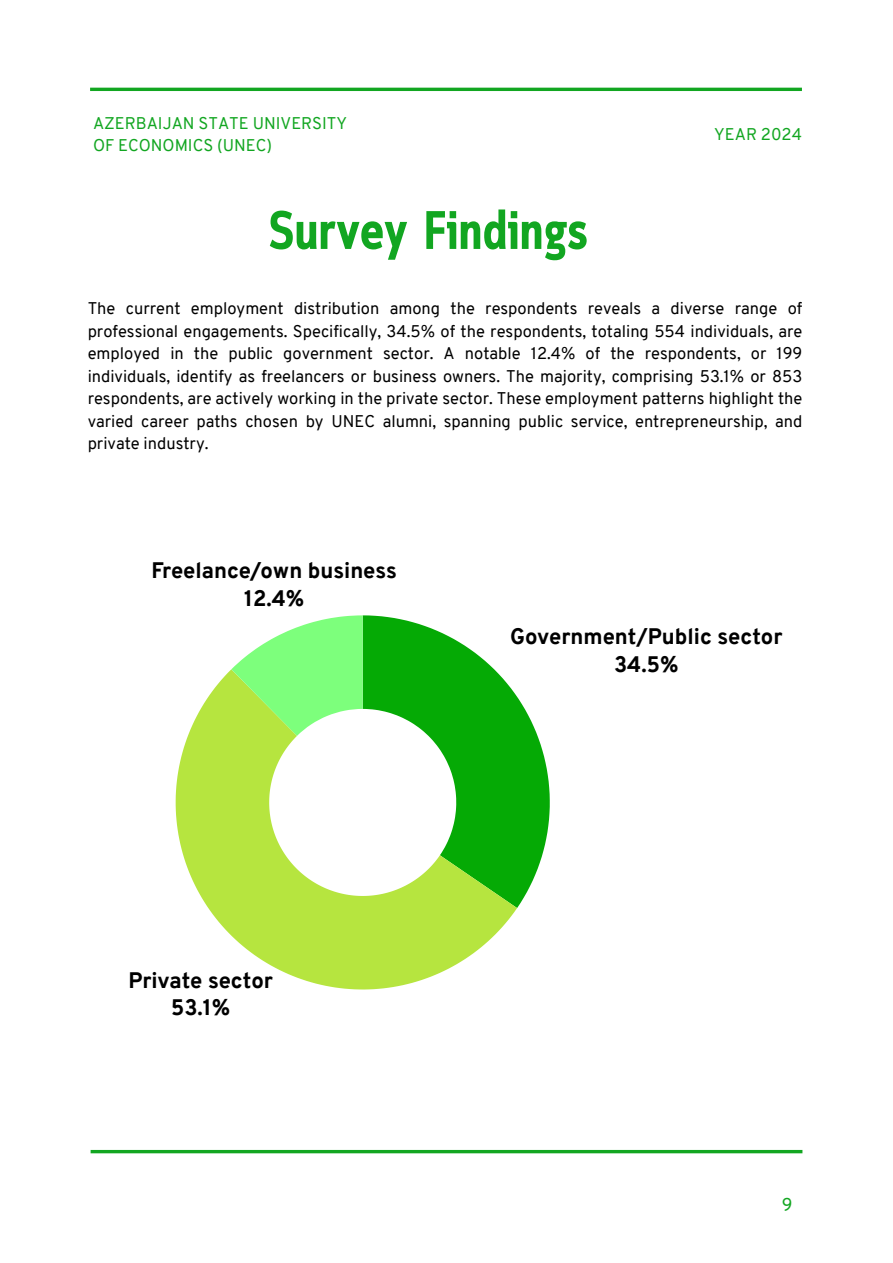
<style>
.page{position:relative;width:893px;height:1263px;background:#fff}
.page>*{position:absolute;margin:0;border:0;box-sizing:border-box;transform-origin:0 0}
.t1{font:700 54px "Cloud Cond";color:#12a621}
.t2{font:800 21.9px/27.9px "Overpass";color:#000;text-align:center}
.t3{font:18px "Overpass";color:#12a621}
.t4{font:16.5px/22.5px "Overpass";color:#000;text-align:justify}
.t5{font:16.5px/22.5px "Overpass";color:#12a621}
</style>
<div class="page">
<hr style="left:90px;top:88px;width:711px;height:3px;background:#12a621">
<svg style="left:362px;top:615px;width:187px;height:293px;fill:#05aa05"></svg>
<svg style="left:176px;top:669px;width:341px;height:320px"></svg>
<svg style="left:231px;top:615px;width:131px;height:120px"></svg>
<svg style="left:91px;top:1149px;width:711px;height:4px;fill:#12a621"></svg>
<h2 class="t5" style="left:93px;top:113px;width:255px">AZERBAIJAN STATE UNIVERSITY<br>OF ECONOMICS (UNEC)</h2>
<h2 class="t5" style="left:714px;top:124px;width:89px">YEAR 2024</h2>
<h1 class="t1" style="left:268px;top:209px;width:321px">Survey Findings</h1>
<p class="t4" style="left:88px;top:299px;width:716px">The current employment distribution among the respondents reveals a diverse range of professional engagements. Specifically, 34.5% of the respondents, totaling 554 individuals, are employed in the public government sector. A notable 12.4% of the respondents, or 199 individuals, identify as freelancers or business owners. The majority, comprising 53.1% or 853 respondents, are actively working in the private sector. These employment patterns highlight the varied career paths chosen by UNEC alumni, spanning public service, entrepreneurship, and private industry.</p>
<h2 class="t2" style="left:151px;top:558px;width:247px">Freelance/own business<br>12.4%</h2>
<h2 class="t2" style="left:510px;top:624px;width:274px">Government/Public sector<br>34.5%</h2>
<h2 class="t2" style="left:128px;top:969px;width:146px;line-height:26.7px">Private sector<br>53.1%</h2>
<p class="t3" style="left:781px;top:1196px;width:12px">9</p>
</div>
